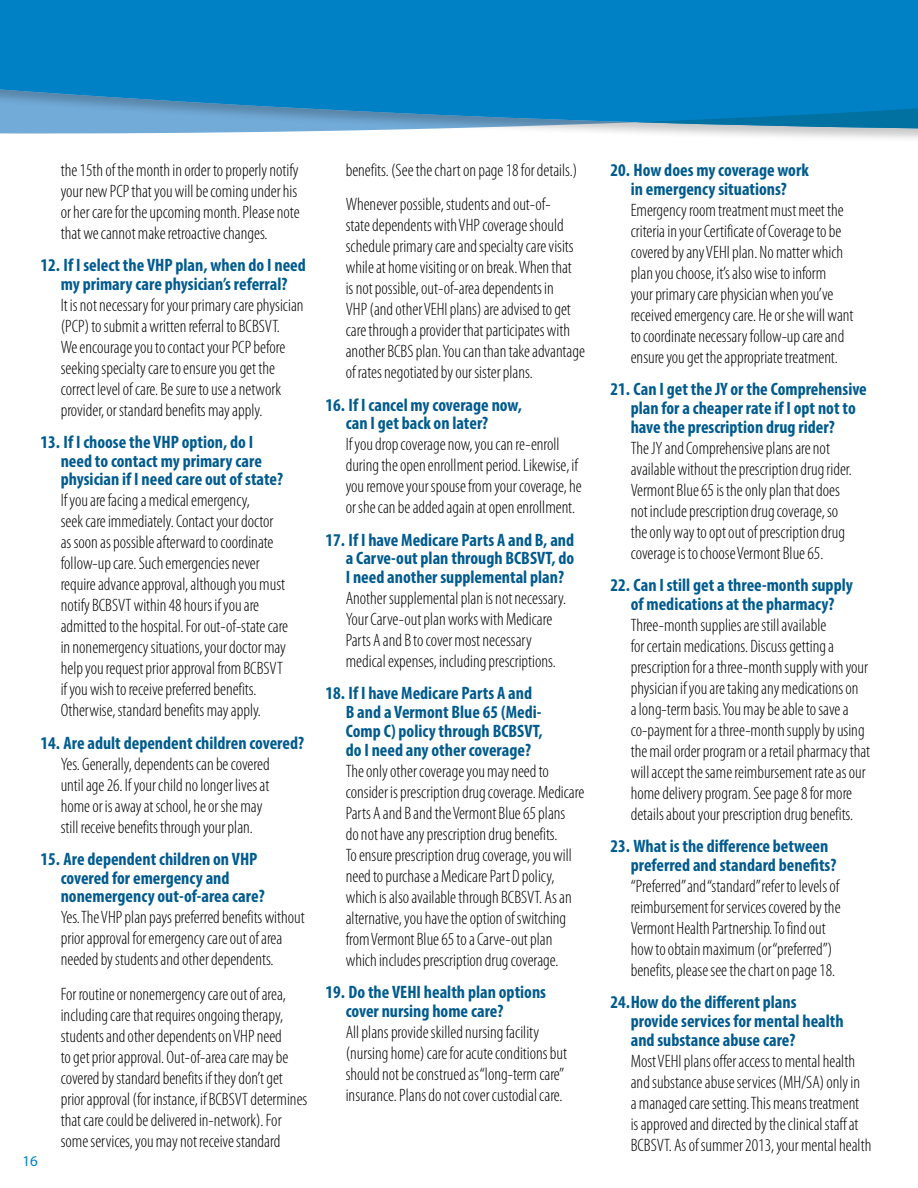
<style>
.page{position:relative;width:918px;height:1188px;background:#fff}
.page>*{position:absolute;margin:0;border:0;box-sizing:border-box;transform-origin:0 0}
.t1{font:300 condensed 18px/21px "Myriad Pro";color:#000}
.t2{font:700 condensed 18px/18.8px "Myriad Pro";color:#005b8e}
.t3{font:15px "Myriad Pro";color:#0081c6}
</style>
<div class="page">
<div style="left:0;top:0;width:918px;height:17px;background:#0081c6"></div>
<svg style="left:0;top:17px;width:918px;height:117px;background:#1889c7"></svg>
<p class="t1" style="left:61px;top:159px;width:240px">the 15th of the month in order to properly notify your new PCP that you will be coming under his or her care for the upcoming month. Pleasenote that we cannot make retroactive changes.</p>
<p class="t2" style="left:40px;top:255px;width:267px;text-align:center">12. If I select the VHP plan, when do I need my primary care physician’s referral?</p>
<p class="t1" style="left:61px;top:295px;width:244px">It is not necessary for your primary care physician (PCP) to submit a written referral to BCBSVT.<br>We encourage you to contact your PCP before seeking specialty care to ensure you get the correct level of care. Be sure to use a network provider, or standard benefits may apply.</p>
<p class="t2" style="left:61px;top:432px;width:224px;text-indent:-20px">13. If I choose the VHP option, do I need to contact my primary care physician if I need care out of state?</p>
<p class="t1" style="left:61px;top:490px;width:229px">If you are facing a medical emergency, seekcare immediately. Contact your doctor as soon as possible afterward to coordinate follow‑up care. Such emergencies never require advance approval, although you must notify BCBSVT within 48 hours if you are admitted to the hospital. For out-of-state care in nonemergency situations, your doctor may help you request prior approval from BCBSVT if you wish to receive preferred benefits.<br>Otherwise, standard benefits may apply.</p>
<p class="t2" style="left:40px;top:733px;width:265px">14. Are adult dependent children covered?</p>
<p class="t1" style="left:61px;top:754px;width:210px">Yes. Generally, dependents can be covered until age 26. If your child no longer lives at home or is away at school, he or she may still receive benefits through your plan.</p>
<p class="t2" style="left:61px;top:849px;width:205px;text-indent:-20px">15. Are dependent children on VHP covered for emergency and nonemergency out-of-area care?</p>
<p class="t1" style="left:61px;top:907px;width:246px">Yes. The VHP plan pays preferred benefits without prior approval for emergency care out of area needed by students and other dependents.</p>
<p class="t1" style="left:61px;top:984px;width:248px">For routine or nonemergency care out of area, including care that requires ongoing therapy, students and other dependents on VHP need<br>to get prior approval. Out-of-area care may be covered by standard benefits if they don’t get prior approval (for instance, if BCBSVT determines that care could be delivered in-network). For some services, you may not receive standard</p>
<p class="t3" style="left:22px;top:1152px;width:17px">16</p>
<p class="t1" style="left:346px;top:153px;width:233px;line-height:34.5px">benefits. (Seethe chart on page 18 for details.)<br>Whenever possible, students and out-of-</p>
<p class="t1" style="left:346px;top:215px;width:241px">state dependents with VHP coverage should schedule primary care and specialty care visits while at home visiting or on break. When that<br>is not possible, out-of-area dependents in<br>VHP (and other VEHI plans) are advised to get care through a provider that participates with another BCBS plan. You can than take advantage of rates negotiated by our sister plans.</p>
<p class="t2" style="left:346px;top:395px;width:178px;text-indent:-20px">16. If I cancel my coverage now, can I get back on later?</p>
<p class="t1" style="left:346px;top:434px;width:237px">If you drop coverage now, you can re-enroll during the open enrollment period. Likewise, if you remove your spouse from your coverage, he or she can be added againat open enrollment.</p>
<p class="t2" style="left:346px;top:530px;width:230px;text-align:justify;text-indent:-20px">17. If I have Medicare Parts A and B, and a Carve‑out plan through BCBSVT, do I need another supplemental plan?</p>
<p class="t1" style="left:346px;top:588px;width:222px">Another supplemental plan is not necessary.<br>Your Carve-out plan works with Medicare Parts A and B to cover most necessary medical expenses, including prescriptions.</p>
<p class="t2" style="left:346px;top:684px;width:199px;text-indent:-20px">18. If I have Medicare Parts A and<br>B and a Vermont Blue 65 (Medi-<br>Comp C) policy through BCBSVT, do I need any other coverage?</p>
<p class="t1" style="left:346px;top:761px;width:240px">The only other coverage you may need to consider is prescription drug coverage. Medicare Parts A and B and the Vermont Blue 65 plans<br>do not have any prescription drug benefits.<br>To ensure prescription drug coverage, you will need to purchase a Medicare Part D policy, which is also available through BCBSVT. As an alternative, you have the option of switching from Vermont Blue 65 to a Carve-out plan which includes prescription drug coverage.</p>
<p class="t2" style="left:346px;top:982px;width:202px;text-indent:-20px">19. Do the VEHI health plan options cover nursing home care?</p>
<p class="t1" style="left:346px;top:1022px;width:223px">All plans provide skilled nursing facility (nursing home) care for acute conditions but should not be construed as “long-term care” insurance. Plans do not cover custodial care.</p>
<p class="t2" style="left:610px;top:160px;width:200px;text-align:center">20. How does my coverage work in emergency situations?</p>
<p class="t1" style="left:631px;top:200px;width:224px">Emergency room treatment must meet the criteria in your Certificate of Coverage to be covered by any VEHI plan. No matter which plan you choose, it’s also wise to inform<br>your primary care physician when you’ve received emergency care. He or she will want to coordinate necessary follow-up care and ensure you get the appropriate treatment.</p>
<p class="t2" style="left:631px;top:379px;width:238px;text-indent:-20px">21. Can I get the JY or the Comprehensive plan for a cheaper rate if I opt not to have the prescription drug rider?</p>
<p class="t1" style="left:631px;top:438px;width:223px">The JY and Comprehensive plans are not available without the prescription drug rider.<br>Vermont Blue 65 is the only plan that does not include prescription drug coverage, so the only way to opt out of prescription drug coverage is tochoose Vermont Blue 65.</p>
<p class="t2" style="left:610px;top:575px;width:244px;text-align:center">22. Can I still get a three-month supply of medications at the pharmacy?</p>
<p class="t1" style="left:631px;top:615px;width:241px">Three-month supplies are still available<br>for certain medications. Discuss getting a prescription for a three-month supply with your physician if you are taking any medications on<br>a long-term basis. Youmaybe able to save a co-payment fora three-month supply by using the mail order program or a retail pharmacy that will accept the same reimbursement rate as our home delivery program. See page 8 formore details about your prescription drugbenefits.</p>
<p class="t2" style="left:631px;top:836px;width:207px;text-indent:-20px">23. What is the difference between preferred and standard benefits?</p>
<p class="t1" style="left:631px;top:876px;width:211px">“Preferred” and “standard” refer to levels of reimbursement for services covered by the Vermont Health Partnership. Tofind out how toobtain maximum (or “preferred”) benefits, please see the chart on page 18.</p>
<p class="t2" style="left:631px;top:992px;width:214px;text-indent:-20px">24.How do the different plans provide services for mental health and substance abuse care?</p>
<p class="t1" style="left:631px;top:1051px;width:242px">Most VEHI plans offer access to mental health and substance abuse services (MH/SA) only in<br>a managed care setting. This means treatment is approved and directed by the clinical staff at BCBSVT. As of summer 2013, your mental health</p>
</div>
